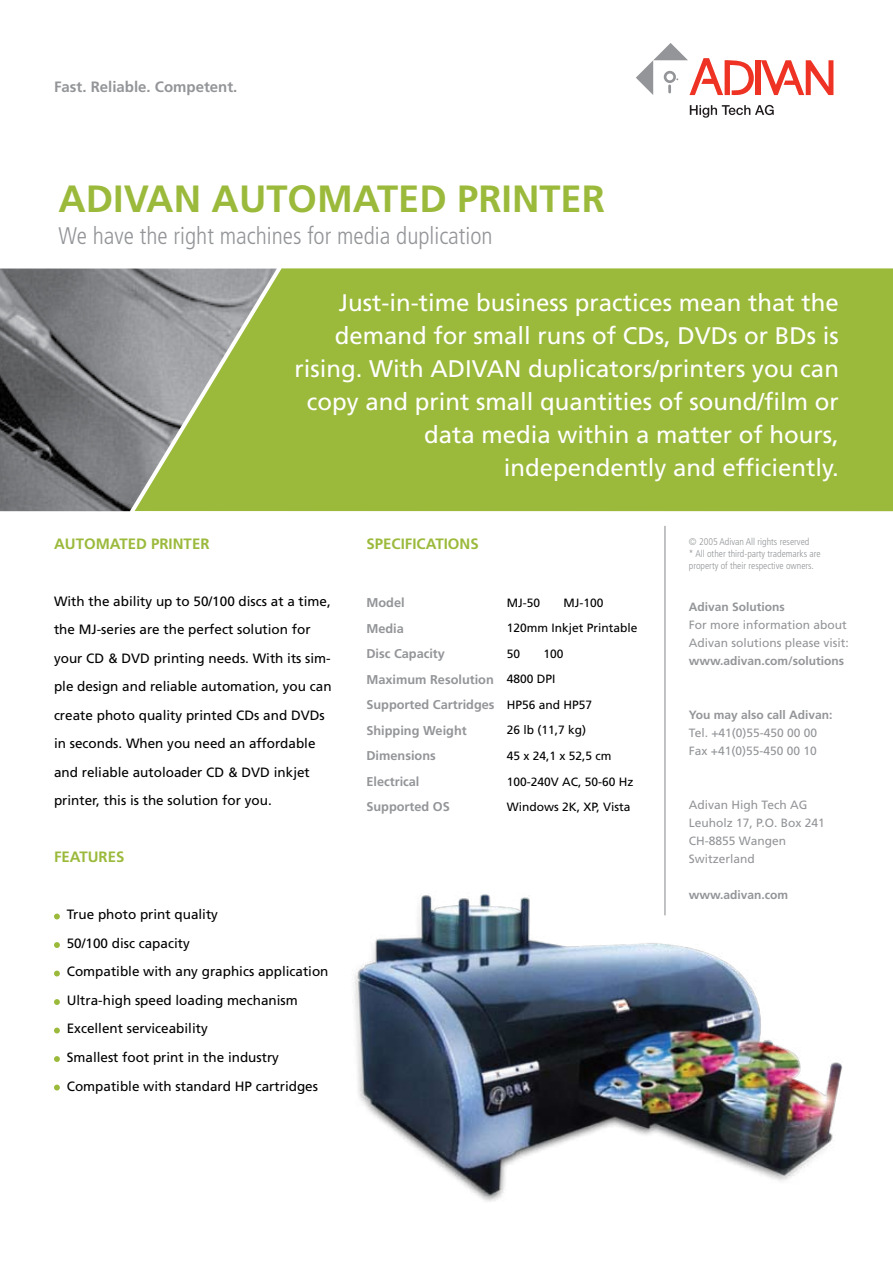
<style>
.page{position:relative;width:893px;height:1263px;background:#fff}
.page>*{position:absolute;margin:0;border:0;box-sizing:border-box;transform-origin:0 0}
.t1{font:700 37.95px "Frutiger LT Std";color:#9bba3c}
.t2{font:24px/33px "Frutiger LT Std";color:#fff;text-align:right}
.t3{font:300 condensed 24px "Frutiger LT Std";color:#939598}
.t4{font:700 15px "Frutiger LT Std";color:#9bba3c}
.t5{font:700 15px "Frutiger LT Std";color:#939598}
.t6{font:13.5px/28.5px "Frutiger LT Std";color:#000}
.t7{font:700 12.75px/25.5px "Frutiger LT Std";color:#939598}
.t8{font:12px/18px "Frutiger LT Std";color:#939598}
.t9{font:12px "Frutiger LT Std";color:#000}
.t10{font:700 12px "Frutiger LT Std";color:#939598}
.t11{font:300 condensed 9.75px/12px "Frutiger LT Std";color:#939598}
.s1{font-weight:400;font-size:12px;color:#000}
</style>
<div class="page">
<div style="left:277px;top:268px;width:616px;height:243px;background:#9bba3c"></div>
<img style="left:0;top:268px;width:277px;height:243px">
<svg style="left:761px;top:60px;width:72px;height:35px"></svg>
<div style="left:755px;top:60px;width:5px;height:35px;background:#ee3224"></div>
<svg style="left:636px;top:43px;width:118px;height:52px"></svg>
<svg style="left:690px;top:105px;width:84px;height:13px"></svg>
<svg style="left:54px;top:913px;width:6px;height:6px"></svg>
<svg style="left:54px;top:942px;width:6px;height:6px"></svg>
<svg style="left:54px;top:970px;width:6px;height:6px"></svg>
<svg style="left:54px;top:999px;width:6px;height:6px"></svg>
<svg style="left:54px;top:1027px;width:6px;height:6px"></svg>
<svg style="left:54px;top:1056px;width:6px;height:6px"></svg>
<svg style="left:54px;top:1084px;width:6px;height:6px"></svg>
<img style="left:353px;top:839px;width:490px;height:363px">
<hr style="left:664px;top:526px;width:1px;height:389px;background:#939598">
<p class="t5" style="left:54px;top:78px;width:185px">Fast. Reliable. Competent.</p>
<h1 class="t1" style="left:58px;top:177px;width:421px">adivan Automated pRINTER</h1>
<h2 class="t3" style="left:58px;top:222px;width:436px">We have the right machines for media duplication</h2>
<p class="t2" style="left:294px;top:286px;width:546px">Just-in-time business practices mean that the demand for small runs of CDs, DVDs or BDs is rising. With ADIVAN duplicators/printers you can copy and print small quantities of sound/film or data media within a matter of hours, independently and efficiently.</p>
<p class="t4" style="left:54px;top:535px;width:157px">Automated Printer</p>
<p class="t6" style="left:54px;top:587px;width:279px">With the ability up to 50/100 discs at a time, the MJ-series are the perfect solution for your CD &amp; DVD printing needs. With its sim&shy;ple design and reliable automation, you can create photo quality printed CDs and DVDs in seconds. When you need an affordable and reliable autoloader CD &amp; DVD inkjet printer, this is the solution for you.</p>
<p class="t4" style="left:54px;top:848px;width:70px">Features</p>
<p class="t6" style="left:67px;top:900px;width:263px">True photo print quality<br>50/100 disc capacity<br>Compatible with any graphics application<br>Ultra-high speed loading mechanism<br>Excellent serviceability<br>Smallest foot print in the industry<br>Compatible with standard HP cartridges</p>
<p class="t4" style="left:367px;top:535px;width:112px">Specifications</p>
<p class="t7" style="left:366px;top:590px;width:40px">Model</p>
<p class="t9" style="left:507px;top:596px;width:35px">MJ-50</p>
<p class="t9" style="left:563px;top:596px;width:42px">MJ-100</p>
<p class="t7" style="left:366px;top:615px;width:39px">Media</p>
<p class="t9" style="left:507px;top:621px;width:132px">120mm Inkjet Printable</p>
<p class="t7" style="left:366px;top:641px;width:80px">Disc Capacity</p>
<p class="t9" style="left:507px;top:647px;width:15px">50</p>
<p class="t9" style="left:543px;top:647px;width:22px">100</p>
<p class="t7" style="left:366px;top:667px;width:227px">Maximum Resolution <span class="s1">4800 DPI<br></span>Supported Cartridges <span class="s1">HP56 and HP57<br></span>Shipping Weight</p>
<p class="t9" style="left:507px;top:723px;width:81px">26 lb (11,7 kg)</p>
<p class="t7" style="left:366px;top:743px;width:71px">Dimensions</p>
<p class="t9" style="left:507px;top:749px;width:106px">45 x 24,1 x 52,5 cm</p>
<p class="t7" style="left:366px;top:769px;width:55px">Electrical</p>
<p class="t9" style="left:507px;top:774px;width:128px">100-240V AC, 50-60 Hz</p>
<p class="t7" style="left:366px;top:794px;width:85px">Supported OS</p>
<p class="t9" style="left:507px;top:800px;width:125px">Windows 2K, XP, Vista</p>
<p class="t11" style="left:689px;top:536px;width:133px">© 2005 Adivan All rights reserved<br>* All other third-party trademarks are property of their respective owners.</p>
<p class="t10" style="left:689px;top:600px;width:98px">Adivan Solutions</p>
<p class="t8" style="left:689px;top:616px;width:162px">For more information about<br>Adivan solutions please visit:</p>
<p class="t10" style="left:689px;top:654px;width:157px">www.adivan.com/solutions</p>
<p class="t10" style="left:689px;top:708px;width:145px">You may also call Adivan:</p>
<p class="t8" style="left:689px;top:724px;width:130px">Tel. +41(0)55-450 00 00<br>Fax +41(0)55-450 00 10</p>
<p class="t8" style="left:689px;top:796px;width:137px">Adivan High Tech AG<br>Leuholz 17, P.O. Box 241<br>CH-8855 Wangen<br>Switzerland</p>
<p class="t10" style="left:689px;top:888px;width:101px">www.adivan.com</p>
</div>
